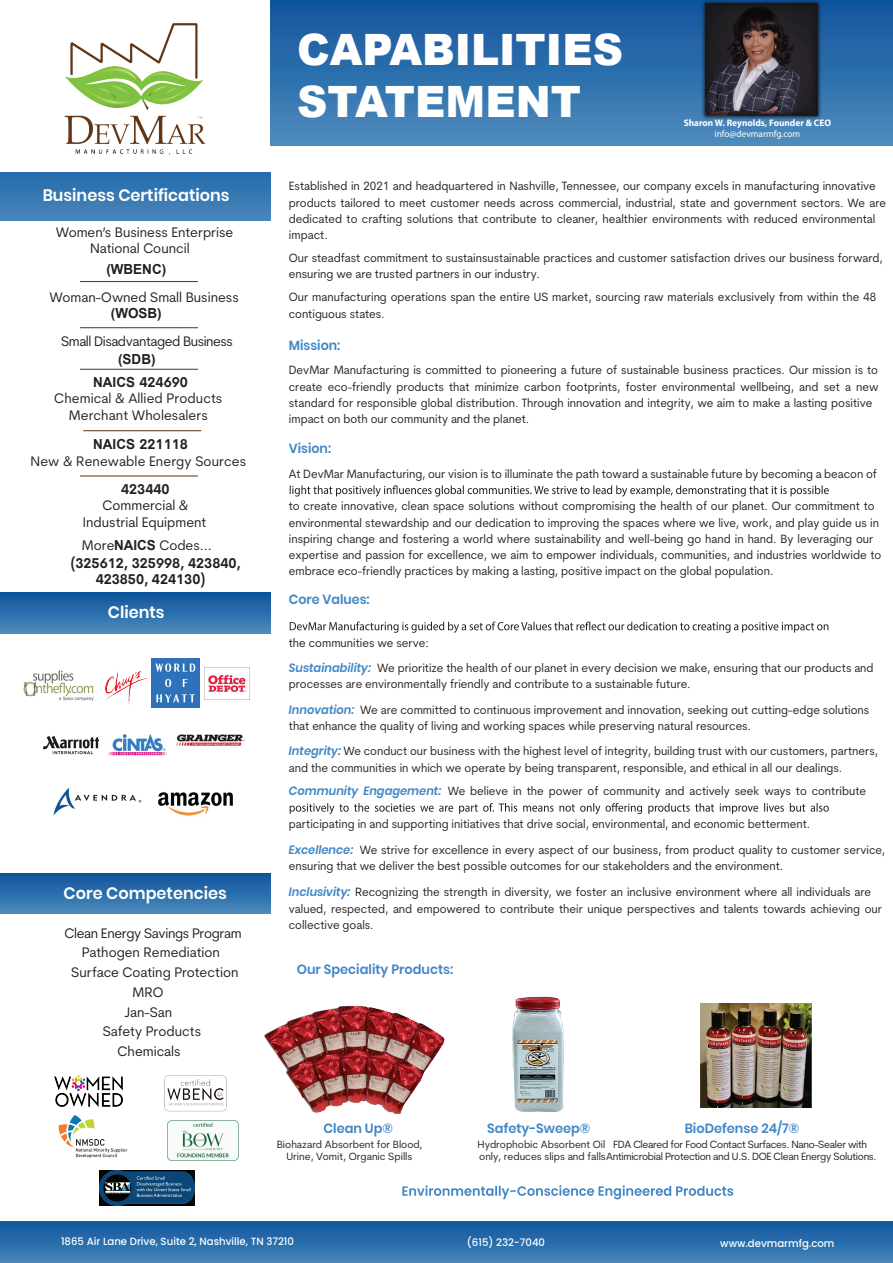
<style>
.page{position:relative;width:893px;height:1263px;background:#fff}
.page>*{position:absolute;margin:0;border:0;box-sizing:border-box;transform-origin:0 0}
.t1{font:900 43.2px/51.9px "Arial";color:#fff}
.t2{font:600 16.65px "Poppins";color:#fff}
.t3{font:13.8px/16.6px "Cerebri Sans Pro";color:#231f20;text-align:center}
.t4{font:700 13.8px/16.6px "Cerebri Sans Pro";color:#231f20}
.t5{font:13.8px "Cerebri Sans Pro";letter-spacing:-.03em;color:#231f20}
.t6{font:13.8px "Cerebri Sans Pro";letter-spacing:-.025em;color:#231f20}
.t7{font:700 13.8px "Arial";color:#231f20}
.t8{font:600 13.35px "Poppins";color:#4187c7}
.t9{font:600 13.35px "Poppins";color:#4187c7;scale:.95 1}
.t10{font:12px/16.4px "Cerebri Sans Pro";color:#231f20;scale:.95 1}
.t11{font:10.5px/12.6px "Cerebri Sans Pro";letter-spacing:-.02em;color:#231f20}
.t12{font:10.5px/12.5px "Cerebri Sans Pro";color:#231f20;text-align:center}
.t13{font:500 10.35px "Poppins";color:#fff}
.t14{font:700 9.6px "Myriad Pro";color:#fff}
.t15{font:9.6px "Myriad Pro";color:#fff}
.s1{font-family:"Arial";font-weight:700}
.s2{font-weight:700}
.s3{font-family:"Poppins";font-weight:600;font-style:italic;color:#4187c7}
</style>
<div class="page">
<img style="left:167px;top:1120px;width:71px;height:40px">
<div style="left:0;top:173px;width:270px;height:47px;background:linear-gradient(to bottom,#246dab,#4b85b9)"></div>
<div style="left:0;top:593px;width:270px;height:40px;background:linear-gradient(to bottom,#0f549d,#4a89bb)"></div>
<div style="left:0;top:873px;width:270px;height:41px;background:linear-gradient(to bottom,#0e539c,#4c8abc)"></div>
<img style="left:264px;top:1005px;width:181px;height:109px">
<hr style="left:80px;top:281px;width:118px;height:1px;background:#573013">
<hr style="left:80px;top:327px;width:118px;height:1px;background:#573013">
<hr style="left:80px;top:369px;width:118px;height:1px;background:#573013">
<hr style="left:83px;top:430px;width:118px;height:1px;background:#573013">
<hr style="left:80px;top:476px;width:118px;height:1px;background:#573013">
<div style="left:270px;top:0;width:623px;height:145px;background:linear-gradient(to bottom,#0f549d,#4d8bbc)"></div>
<img style="left:48px;top:23px;width:170px;height:154px">
<svg style="left:290px;top:485px;width:539px;height:12px"></svg>
<svg style="left:290px;top:622px;width:538px;height:11px"></svg>
<svg style="left:290px;top:803px;width:539px;height:11px"></svg>
<img style="left:512px;top:996px;width:52px;height:116px">
<svg style="left:0;top:1221px;width:893px;height:42px;background:#2a6cab"></svg>
<img style="left:176px;top:734px;width:69px;height:12px">
<img style="left:23px;top:670px;width:72px;height:31px">
<img style="left:53px;top:787px;width:89px;height:29px">
<img style="left:44px;top:736px;width:54px;height:19px">
<img style="left:108px;top:734px;width:59px;height:22px">
<img style="left:208px;top:668px;width:42px;height:31px">
<img style="left:152px;top:659px;width:47px;height:49px">
<img style="left:106px;top:671px;width:40px;height:34px">
<img style="left:158px;top:792px;width:75px;height:24px">
<svg style="left:402px;top:1185px;width:331px;height:14px"></svg>
<img style="left:54px;top:1075px;width:69px;height:31px">
<img style="left:164px;top:1075px;width:63px;height:37px">
<img style="left:58px;top:1115px;width:70px;height:42px">
<img style="left:700px;top:1004px;width:112px;height:104px">
<img style="left:100px;top:1171px;width:94px;height:35px">
<img style="left:651px;top:0;width:221px;height:146px">
<h2 class="t2" style="left:43px;top:186px;width:188px">Business Certifications</h2>
<p class="t3" style="left:90px;top:223px;width:145px;text-align:left;text-indent:-34px">Women’s Business Enterprise<br>National Council</p>
<p class="t7" style="left:106px;top:259px;width:61px">(WBENC)</p>
<p class="t3" style="left:50px;top:288px;width:191px">Woman-Owned Small Business</p>
<p class="t7" style="left:111px;top:304px;width:52px">(WOSB)</p>
<p class="t5" style="left:61px;top:332px;width:173px">Small Disadvantaged Business</p>
<p class="t7" style="left:118px;top:350px;width:39px">(SDB)</p>
<p class="t3" style="left:54px;top:374px;width:170px;line-height:16.2px"><span class="s1">NAICS</span> <span class="s2">424690<br></span>Chemical &amp; Allied Products<br>Merchant Wholesalers</p>
<p class="t3" style="left:31px;top:435px;width:217px;line-height:17.4px"><span class="s1">NAICS</span> <span class="s2">221118<br></span>New &amp; Renewable Energy Sources</p>
<p class="t4" style="left:121px;top:480px;width:50px">423440</p>
<p class="t3" style="left:83px;top:497px;width:125px">Commercial &amp;<br>Industrial Equipment</p>
<p class="t3" style="left:82px;top:536px;width:131px">More <span class="s1">NAICS</span> Codes...</p>
<p class="t4" style="left:96px;top:554px;width:147px;text-indent:-25px">(325612, 325998, 423840,<br>423850, 424130)</p>
<h2 class="t2" style="left:108px;top:602px;width:58px">Clients</h2>
<h2 class="t2" style="left:63px;top:883px;width:165px">Core Competencies</h2>
<p class="t6" style="left:64px;top:924px;width:179px">Clean Energy Savings Program</p>
<p class="t3" style="left:71px;top:963px;width:169px">Surface Coating Protection</p>
<p class="t3" style="left:133px;top:983px;width:32px">MRO</p>
<p class="t3" style="left:124px;top:1003px;width:49px">Jan-San</p>
<p class="t3" style="left:103px;top:1023px;width:100px">Safety Products</p>
<p class="t3" style="left:118px;top:1042px;width:65px">Chemicals</p>
<p class="t3" style="left:82px;top:943px;width:140px">Pathogen Remediation</p>
<h1 class="t1" style="left:297px;top:22px;width:327px">CAPABILITIES<br>STATEMENT</h1>
<p class="t14" style="left:684px;top:116px;width:149px">Sharon W. Reynolds, Founder &amp; CEO</p>
<p class="t15" style="left:715px;top:128px;width:87px">info@devmarmfg.com</p>
<p class="t10" style="left:289px;top:177px;width:630px">Established in 2021 and headquartered in Nashville, Tennessee, our company excels in manufacturing innovative products tailored to meet customer needs across commercial, industrial, state and government sectors. We are dedicated to crafting solutions that contribute to cleaner, healthier environments with reduced environmental impact.</p>
<p class="t10" style="left:289px;top:249px;width:627px">Our steadfast commitment to sustainsustainable practices and customer satisfaction drives our business forward, ensuring we are trusted partners in our industry.</p>
<p class="t10" style="left:289px;top:289px;width:620px">Our manufacturing operations span the entire US market, sourcing raw materials exclusively from within the 48 contiguous states.</p>
<p class="t9" style="left:289px;top:337px;width:56px">Mission:</p>
<p class="t10" style="left:289px;top:361px;width:622px">DevMar Manufacturing is committed to pioneering a future of sustainable business practices. Our mission is to create eco-friendly products that minimize carbon footprints, foster environmental wellbeing, and set a new standard for responsible global distribution. Through innovation and integrity, we aim to make a lasting positive impact on both our community and the planet.</p>
<p class="t9" style="left:289px;top:440px;width:46px">Vision:</p>
<p class="t10" style="left:289px;top:465px;width:620px">At DevMar Manufacturing, our vision is to illuminate the path toward a sustainable future by becoming a beacon of</p>
<p class="t10" style="left:289px;top:497px;width:625px">to create innovative, clean space solutions without compromising the health of our planet. Our commitment to environmental stewardship and our dedication to improving the spaces where we live, work, and play guide us in inspiring change and fostering a world where sustainability and well-being go hand in hand. By leveraging our expertise and passion for excellence, we aim to empower individuals, communities, and industries worldwide to embrace eco-friendly practices by making a lasting, positive impact on the global population.</p>
<p class="t9" style="left:289px;top:592px;width:87px">Core Values:</p>
<p class="t10" style="left:289px;top:629px;width:617px;line-height:25px">the communities we serve:<br><span class="s3">Sustainability:</span> We prioritize the health of our planet in every decision we make, ensuring that our products and</p>
<p class="t10" style="left:289px;top:670px;width:612px;line-height:25.7px">processes are environmentally friendly and contribute to a sustainable future.<br><span class="s3">Innovation:</span> We are committed to continuous improvement and innovation, seeking out cutting-edge solutions</p>
<p class="t10" style="left:289px;top:712px;width:622px;line-height:25.7px">that enhance the quality of living and working spaces while preserving natural resources.<br><span class="s3">Integrity:</span> We conduct our business with the highest level of integrity, building trust with our customers, partners,</p>
<p class="t10" style="left:289px;top:755px;width:609px;line-height:23.5px">and the communities in which we operate by being transparent, responsible, and ethical in all our dealings.<br><span class="s3">Community Engagement:</span> We believe in the power of community and actively seek ways to contribute</p>
<p class="t10" style="left:289px;top:810px;width:629px;line-height:26.1px">participating in and supporting initiatives that drive social, environmental, and economic betterment.<br><span class="s3">Excellence:</span> We strive for excellence in every aspect of our business, from product quality to customer service,</p>
<p class="t10" style="left:289px;top:853px;width:614px;line-height:26px">ensuring that we deliver the best possible outcomes for our stakeholders and the environment.<br><span class="s3">Inclusivity:</span> Recognizing the strength in diversity, we foster an inclusive environment where all individuals are</p>
<p class="t10" style="left:289px;top:900px;width:626px">valued, respected, and empowered to contribute their unique perspectives and talents towards achieving our collective goals.</p>
<p class="t8" style="left:297px;top:962px;width:158px">Our Speciality Products:</p>
<p class="t8" style="left:323px;top:1121px;width:71px">Clean Up®</p>
<p class="t12" style="left:277px;top:1137px;width:147px">Biohazard Absorbent for Blood,<br>Urine, Vomit, Organic Spills</p>
<p class="t8" style="left:685px;top:1121px;width:116px">BioDefense 24/7®</p>
<p class="t11" style="left:479px;top:1137px;width:399px;text-indent:134px">FDA Cleared for Food Contact Surfaces. Nano-Sealer with only, reduces slips and fallsAntimicrobial Protection and U.S. DOE Clean Energy Solutions.</p>
<p class="t8" style="left:487px;top:1121px;width:104px">Safety-Sweep®</p>
<p class="t12" style="left:478px;top:1137px;width:129px">Hydrophobic Absorbent Oil</p>
<p class="t13" style="left:61px;top:1235px;width:234px">1865 Air Lane Drive, Suite 2, Nashville, TN 37210</p>
<p class="t13" style="left:467px;top:1236px;width:80px">(615) 232-7040</p>
<p class="t13" style="left:720px;top:1238px;width:116px">www.devmarmfg.com</p>
</div>
